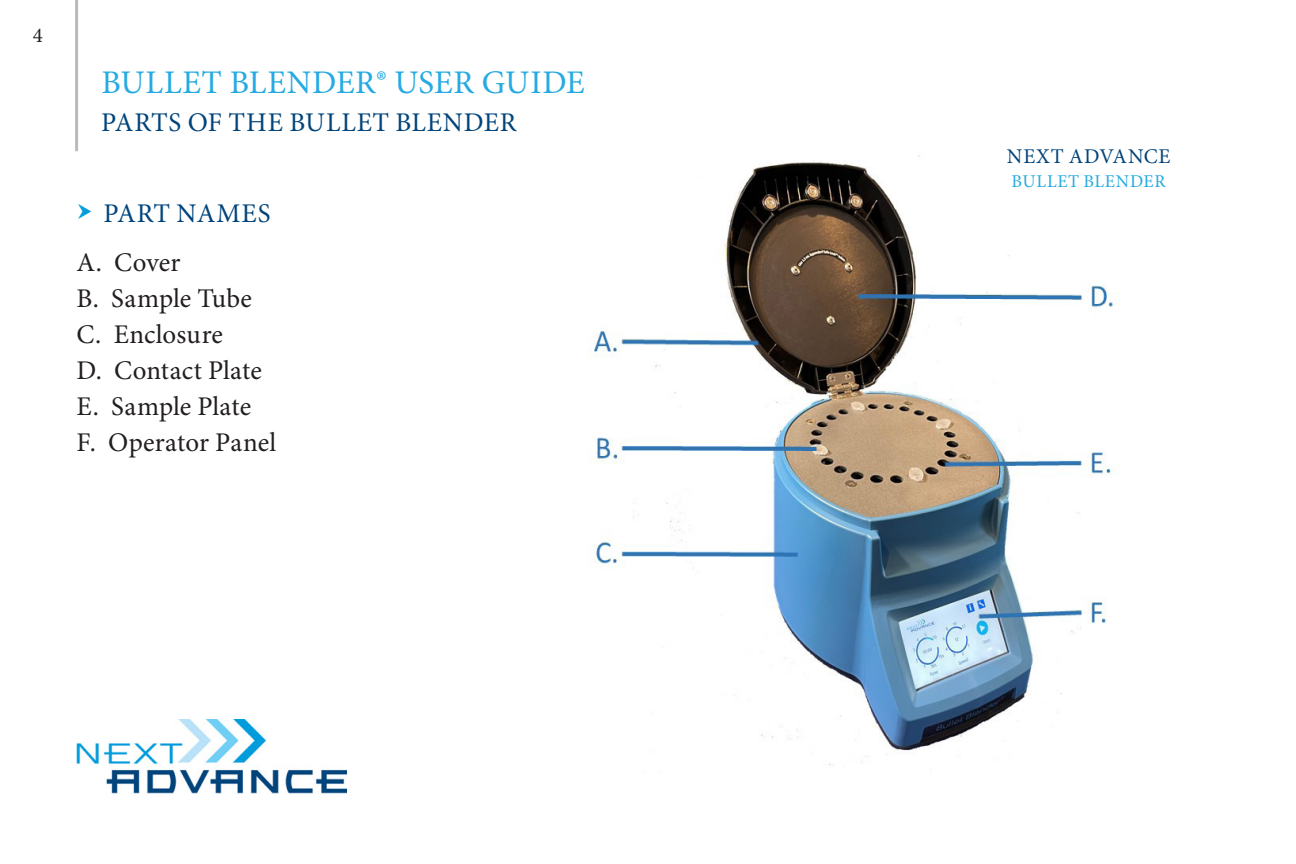
<style>
.page{position:relative;width:1296px;height:864px;background:#fff}
.page>*{position:absolute;margin:0;border:0;box-sizing:border-box;transform-origin:0 0}
.bulleted_sidebar_2{font:33px "Minion Pro";letter-spacing:.015em;color:#25aae2}
.bulleted_sidebar_2-2{font:27px "Minion Pro";letter-spacing:.015em;color:#231f20}
.bulleted_sidebar_2-3{font:27px "Minion Pro";letter-spacing:.025em;color:#00447b}
.bulleted_sidebar_2-4{font:21px "Minion Pro";letter-spacing:.04em;color:#00447b}
.t1{font:21px "Minion Pro";color:#231f20}
.bulleted_sidebar_2-5{font:18px "Minion Pro";letter-spacing:.04em;color:#25aae2}
</style>
<div class="page">
<img style="left:589px;top:155px;width:524px;height:611px">
<hr style="left:75px;top:0;width:3px;height:151px;background:#babbbe">
<img style="left:77px;top:720px;width:270px;height:74px">
<p class="t1" style="left:33px;top:21px;width:12px">4</p>
<p class="bulleted_sidebar_2" style="left:101px;top:60px;width:485px">BULLET BLENDER® USER GUIDE</p>
<p class="bulleted_sidebar_2-3" style="left:101px;top:104px;width:417px">PARTS OF THE BULLET BLENDER</p>
<p class="bulleted_sidebar_2-3" style="left:104px;top:195px;width:169px">PART NAMES</p>
<p class="bulleted_sidebar_2-2" style="left:77px;top:244px;width:105px">A. Cover</p>
<p class="bulleted_sidebar_2-2" style="left:77px;top:280px;width:177px">B. Sample Tube</p>
<p class="bulleted_sidebar_2-2" style="left:77px;top:316px;width:148px">C. Enclosure</p>
<p class="bulleted_sidebar_2-2" style="left:77px;top:352px;width:187px">D. Contact Plate</p>
<p class="bulleted_sidebar_2-2" style="left:77px;top:388px;width:176px">E. Sample Plate</p>
<p class="bulleted_sidebar_2-2" style="left:77px;top:424px;width:201px">F. Operator Panel</p>
<p class="bulleted_sidebar_2-4" style="left:1007px;top:142px;width:165px">NEXT ADVANCE</p>
<p class="bulleted_sidebar_2-5" style="left:1012px;top:169px;width:155px">BULLET BLENDER</p>
</div>
